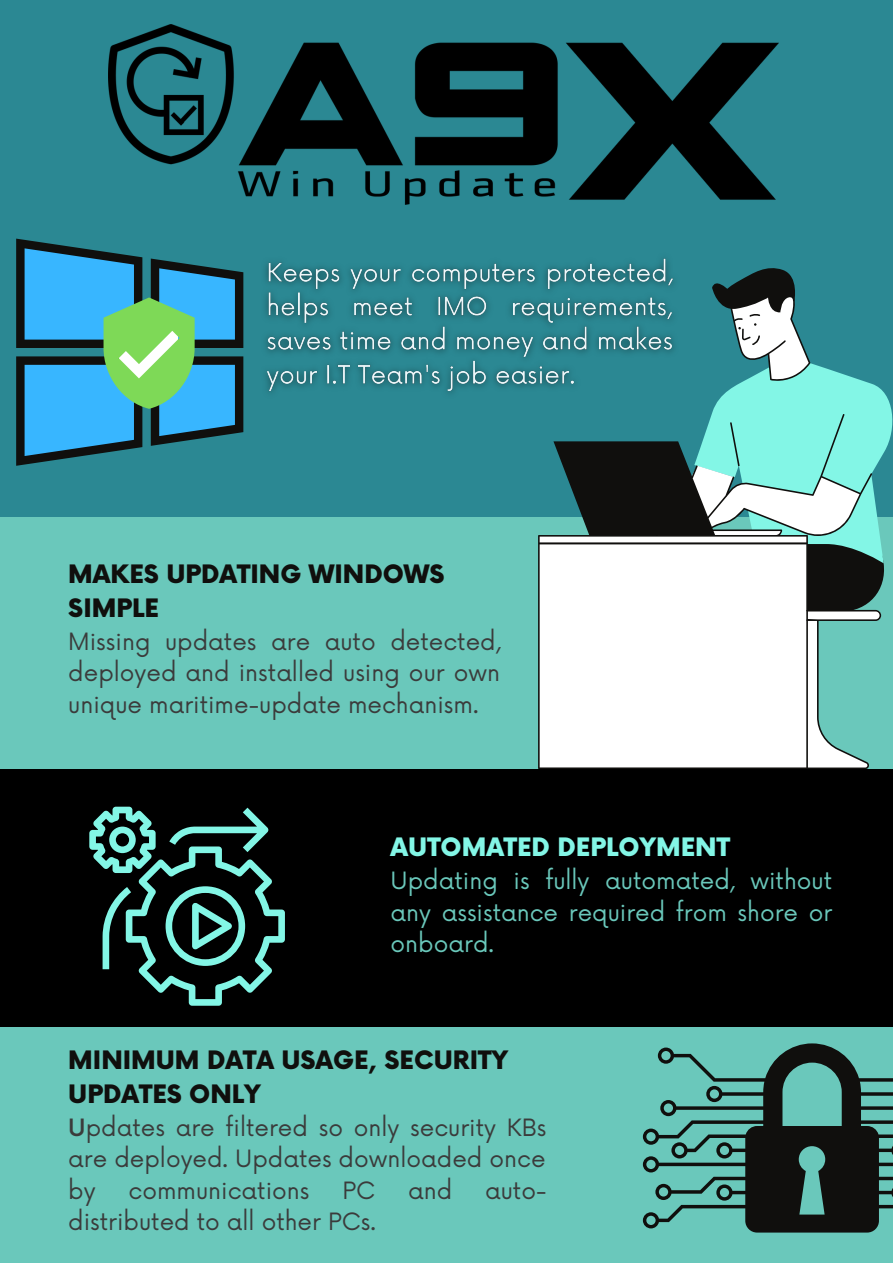
<style>
.page{position:relative;width:893px;height:1264px;background:#fff}
.page>*{position:absolute;margin:0;border:0;box-sizing:border-box;transform-origin:0 0}
.t1{font:900 24.75px/33.8px "Now";color:#100f0d}
.t2{font:900 24.75px "Now";color:#83f6e6}
.t3{font:23.25px/31.5px "Now";color:#3b3b3b;text-align:justify}
.t4{font:23.25px/31.5px "Now";color:#6ac8bb;text-align:justify}
.s1{font-weight:500}
</style>
<div class="page">
<div style="left:0;top:517px;width:892px;height:252px;background:#6ac8bb"></div>
<div style="left:0;top:0;width:892px;height:517px;background:#2b8893"></div>
<div style="left:0;top:1026px;width:892px;height:236px;background:#6ac8bb"></div>
<div style="left:0;top:769px;width:892px;height:258px;background:#000"></div>
<svg style="left:89px;top:806px;width:196px;height:199px"></svg>
<img style="left:109px;top:25px;width:669px;height:180px">
<svg style="left:642px;top:1043px;width:250px;height:189px"></svg>
<svg style="left:881px;top:389px;width:11px;height:197px"></svg>
<svg style="left:538px;top:336px;width:343px;height:433px;background:#c7e1de"></svg>
<svg style="left:553px;top:268px;width:246px;height:267px"></svg>
<svg style="left:16px;top:239px;width:227px;height:227px"></svg>
<img style="left:265px;top:258px;width:419px;height:145px">
<p class="t1" style="left:68px;top:559px;width:378px">MAKES UPDATING WINDOWS<br>SIMPLE</p>
<p class="t3" style="left:68px;top:626px;width:434px">Missing updates are auto detected, deployed and installed using our own unique maritime-update mechanism.</p>
<p class="t2" style="left:390px;top:834px;width:341px">AUTOMATED DEPLOYMENT</p>
<p class="t4" style="left:390px;top:866px;width:443px">Updating is fully automated, without any assistance required from shore or onboard.</p>
<p class="t1" style="left:68px;top:1044px;width:441px">MINIMUM DATA USAGE, SECURITY<br>UPDATES ONLY</p>
<p class="t3" style="left:68px;top:1112px;width:479px"><span class="s1">U</span>pdates are filtered so only security KBs are deployed. Updates downloaded once by</p>
<p class="t3" style="left:128px;top:1175px;width:182px">communications</p>
<p class="t3" style="left:342px;top:1175px;width:34px">PC</p>
<p class="t3" style="left:408px;top:1175px;width:46px">and</p>
<p class="t3" style="left:485px;top:1175px;width:63px">auto-</p>
<p class="t3" style="left:68px;top:1206px;width:309px">distributed to all other PCs.</p>
</div>
